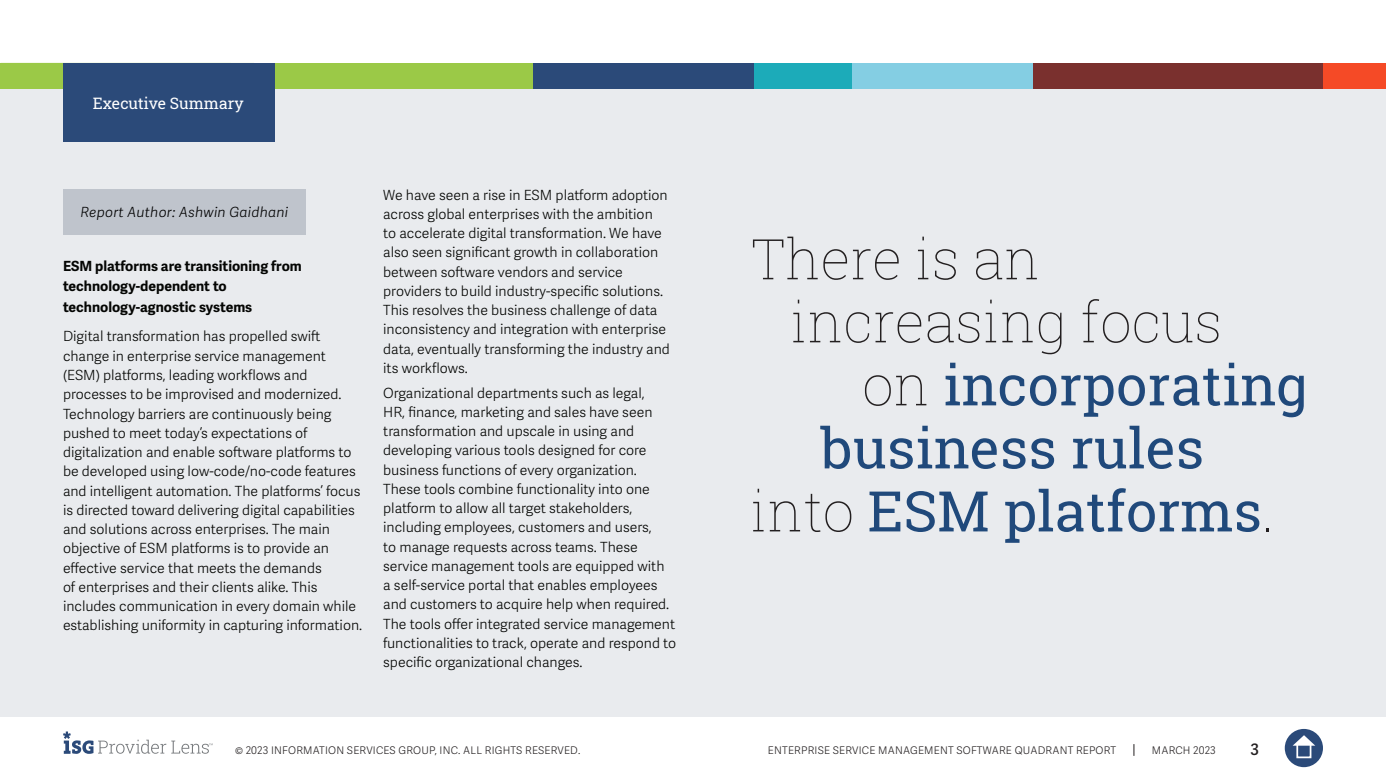
<style>
.page{position:relative;width:1386px;height:780px;background:#fff}
.page>*{position:absolute;margin:0;border:0;box-sizing:border-box;transform-origin:0 0}
.t1{font:56px "Roboto Slab";color:#20497b}
.t2{font:100 56px "Roboto Slab";color:#231f20}
.t3{font:15.75px "Roboto Slab ISG P Regular";color:#fff}
.t4{font:600 15.75px "Adelle Sans";color:#231f20}
.t5{font:300 14px/19.2px "Adelle Sans";color:#040503}
.t6{font:700 14px/19.2px "Adelle Sans";color:#040503}
.t7{font:italic 300 14px "Adelle Sans";letter-spacing:.02em;color:#000}
.t8{font:300 10.5px "Adelle Sans";letter-spacing:.02em;color:#231f20}
.s1{font-weight:100;color:#231f20}
</style>
<div class="page">
<svg style="left:1133px;top:744px;width:1px;height:12px"></svg>
<div style="left:1285px;top:729px;width:38px;height:38px;background:#2b4a79;border-radius:50%"></div>
<svg style="left:1293px;top:735px;width:22px;height:10px"></svg>
<div style="left:1296px;top:743px;width:15px;height:15px;border:2px solid #fff"></div>
<svg style="left:63px;top:731px;width:150px;height:23px"></svg>
<div style="left:0;top:63px;width:1386px;height:654px;background:#e9ebee"></div>
<div style="left:0;top:63px;width:533px;height:25px;background:#9bc947"></div>
<div style="left:533px;top:63px;width:223px;height:25px;background:#2b4a79"></div>
<div style="left:850px;top:63px;width:184px;height:25px;background:#84cee3"></div>
<div style="left:1323px;top:63px;width:63px;height:25px;background:#f54a26"></div>
<div style="left:1033px;top:63px;width:290px;height:25px;background:#7a302e"></div>
<div style="left:754px;top:63px;width:98px;height:25px;background:#1cabb9"></div>
<div style="left:63px;top:63px;width:211px;height:79px;background:#2b4a79"></div>
<div style="left:63px;top:189px;width:243px;height:46px;background:#bfc4cc"></div>
<p class="t3" style="left:93px;top:92px;width:152px">Executive Summary</p>
<p class="t7" style="left:80px;top:204px;width:209px">Report Author: Ashwin Gaidhani</p>
<p class="t6" style="left:63px;top:257px;width:240px">ESM platforms are transitioning from technology-dependent to</p>
<p class="t6" style="left:63px;top:297px;width:191px">technology-agnostic systems</p>
<p class="t5" style="left:63px;top:327px;width:301px">Digital transformation has propelled swift change in enterprise service management (ESM) platforms, leading workflows and processes to be improvised and modernized.<br>Technology barriers are continuously being pushed to meet today’s expectations of digitalization and enable software platforms to be developed using low-code/no-code features and intelligent automation. The platforms’ focus is directed toward delivering digital capabilities and solutions across enterprises. The main objective of ESM platforms is to provide an effective service that meets the demands<br>of enterprises and their clients alike. This includes communication in every domain while establishing uniformity in capturing information.</p>
<p class="t5" style="left:383px;top:185px;width:288px">We have seen a rise in ESM platform adoption across global enterprises with the ambition<br>to accelerate digital transformation. We have also seen significant growth in collaboration between software vendors and service providers to build industry-specific solutions.<br>This resolves the business challenge of data inconsistency and integration with enterprise data, eventually transforming the industry and its workflows.</p>
<p class="t5" style="left:383px;top:383px;width:295px">Organizational departments such as legal,<br>HR, finance, marketing and sales have seen transformation and upscale in using and developing various tools designed for core business functions of every organization.<br>These tools combine functionality into one platform to allow all target stakeholders, including employees, customers and users,<br>to manage requests across teams. These service management tools are equipped with<br>a self-service portal that enables employees and customers to acquire help when required.<br>The tools offer integrated service management functionalities to track, operate and respond to specific organizational changes.</p>
<p class="t2" style="left:751px;top:220px;width:291px">There is an</p>
<p class="t2" style="left:791px;top:283px;width:433px">increasing focus</p>
<p class="t1" style="left:862px;top:346px;width:447px"><span class="s1">on</span> incorporating</p>
<p class="t1" style="left:820px;top:409px;width:385px">business rules</p>
<p class="t1" style="left:751px;top:472px;width:525px"><span class="s1">into</span> ESM platforms<span class="s1">.</span></p>
<p class="t8" style="left:235px;top:744px;width:347px">© 2023 INFORMATION SERVICES GROUP, INC. ALL RIGHTS RESERVED.</p>
<p class="t8" style="left:768px;top:744px;width:350px">ENTERPRISE SERVICE MANAGEMENT SOFTWARE QUADRANT REPORT</p>
<p class="t8" style="left:1152px;top:744px;width:65px">MARCH 2023</p>
<p class="t4" style="left:1250px;top:740px;width:10px">3</p>
</div>
